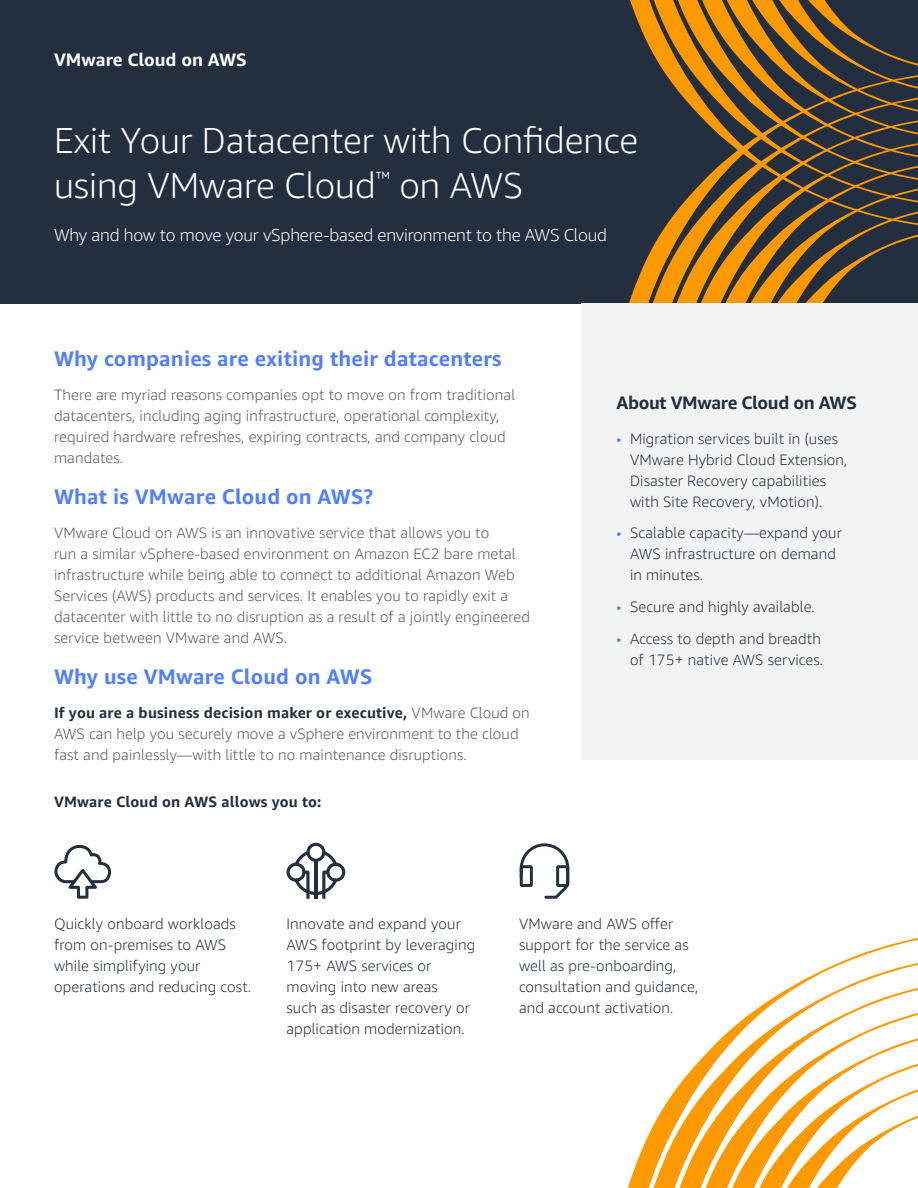
<style>
.page{position:relative;width:918px;height:1188px;background:#fff}
.page>*{position:absolute;margin:0;border:0;box-sizing:border-box;transform-origin:0 0}
.t1{font:300 36px/45px "Amazon Ember";color:#fff}
.t2{font:700 21px "Amazon Ember";letter-spacing:.01em;color:#527fff}
.t3{font:700 18px "Amazon Ember";letter-spacing:-.02em;color:#232f3e}
.t4{font:700 18px "Amazon Ember";color:#fff}
.t5{font:300 17.25px "Amazon Ember";letter-spacing:-.01em;color:#fff}
.t6{font:300 15px/21px "Amazon Ember";letter-spacing:.01em;color:#545b64}
.t7{font:300 15px/21px "Amazon Ember";letter-spacing:.01em;color:#232f3e}
.t8{font:700 15px "Amazon Ember";letter-spacing:.01em;color:#232f3e}
.s1{font-weight:700;color:#232f3e}
.s2{color:#527fff}
</style>
<div class="page">
<div style="left:0;top:0;width:918px;height:304px;background:#232f3e"></div>
<svg style="left:630px;top:0;width:25px;height:57px"></svg>
<svg style="left:655px;top:0;width:22px;height:72px;fill:#f90"></svg>
<svg style="left:677px;top:0;width:241px;height:72px"></svg>
<svg style="left:611px;top:72px;width:307px;height:232px"></svg>
<svg style="left:628px;top:938px;width:290px;height:250px"></svg>
<svg style="left:658px;top:978px;width:260px;height:210px"></svg>
<svg style="left:707px;top:1027px;width:211px;height:161px"></svg>
<div style="left:582px;top:304px;width:336px;height:456px;background:#f2f4f4"></div>
<svg style="left:520px;top:843px;width:49px;height:56px"></svg>
<svg style="left:54px;top:845px;width:57px;height:54px"></svg>
<svg style="left:286px;top:843px;width:59px;height:56px"></svg>
<p class="t4" style="left:54px;top:49px;width:194px">VMware Cloud on AWS</p>
<h1 class="t1" style="left:54px;top:118px;width:586px">Exit Your Datacenter with Confidence using VMware Cloud<sup>™</sup> on AWS</h1>
<p class="t5" style="left:54px;top:225px;width:554px">Why and how to move your vSphere-based environment to the AWS Cloud</p>
<h2 class="t2" style="left:54px;top:345px;width:449px">Why companies are exiting their datacenters</h2>
<p class="t6" style="left:54px;top:384px;width:463px">There are myriad reasons companies opt to move on from traditional datacenters, including aging infrastructure, operational complexity, required hardware refreshes, expiring contracts, and company cloud mandates.</p>
<h2 class="t2" style="left:54px;top:483px;width:321px">What is VMware Cloud on AWS?</h2>
<p class="t6" style="left:54px;top:522px;width:478px">VMware Cloud on AWS is an innovative service that allows you to<br>run a similar vSphere-based environment on Amazon EC2 bare metal infrastructure while being able to connect to additional Amazon Web Services (AWS) products and services. It enables you to rapidly exit a datacenter with little to no disruption as a result of a jointly engineered service between VMware and AWS.</p>
<h2 class="t2" style="left:54px;top:663px;width:320px">Why use VMware Cloud on AWS</h2>
<p class="t6" style="left:54px;top:702px;width:477px"><span class="s1">If you are a business decision maker or executive,</span> VMware Cloud on<br>AWS can help you securely move a vSphere environment to the cloud fast and painlessly—with little to no maintenance disruptions.</p>
<p class="t8" style="left:54px;top:793px;width:269px">VMware Cloud on AWS allows you to:</p>
<p class="t3" style="left:616px;top:391px;width:242px">About VMware Cloud on AWS</p>
<p class="t7" style="left:630px;top:428px;width:219px;text-indent:-14px"><span class="s2">•</span> Migration services built in (uses<br>VMware Hybrid Cloud Extension,<br>Disaster Recovery capabilities with Site Recovery, vMotion).</p>
<p class="t7" style="left:630px;top:523px;width:213px;text-indent:-14px"><span class="s2">•</span> Scalable capacity—expand your<br>AWS infrastructure on demand in minutes.</p>
<p class="t7" style="left:616px;top:597px;width:200px"><span class="s2">•</span> Secure and highly available.</p>
<p class="t7" style="left:616px;top:628px;width:208px;text-align:right"><span class="s2">•</span> Access to depth and breadth of 175+ native AWS services.</p>
<p class="t7" style="left:54px;top:913px;width:199px">Quickly onboard workloads from on-premises to AWS while simplifying your operations and reducing cost.</p>
<p class="t7" style="left:286px;top:913px;width:190px">Innovate and expand your<br>AWS footprint by leveraging<br>175+ AWS services or moving into new areas<br>such as disaster recovery or application modernization.</p>
<p class="t7" style="left:519px;top:913px;width:181px">VMware and AWS offer support for the service as well as pre-onboarding, consultation and guidance, and account activation.</p>
</div>
